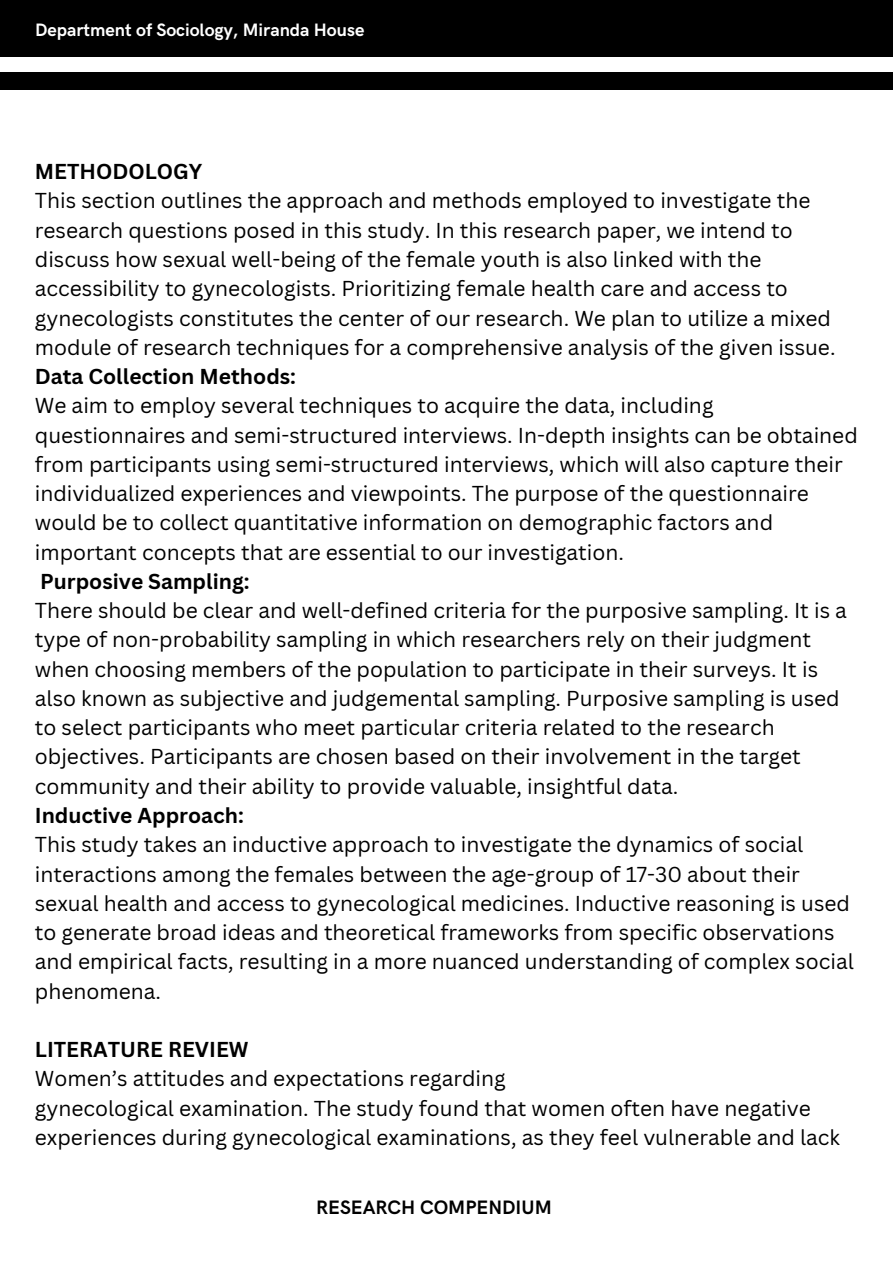
<style>
.page{position:relative;width:893px;height:1264px;background:#fff}
.page>*{position:absolute;margin:0;border:0;box-sizing:border-box;transform-origin:0 0}
.t1{font:21px/29.2px "Canva Sans";color:#000}
.t2{font:700 19.5px "HK Grotesk";color:#000}
.t3{font:700 18px "HK Grotesk";color:#fff}
.s1{font-weight:700}
</style>
<div class="page">
<div style="left:0;top:0;width:892px;height:57px;background:#000"></div>
<div style="left:0;top:72px;width:892px;height:17px;background:#000"></div>
<h2 class="t3" style="left:35px;top:20px;width:331px">Department of Sociology, Miranda House</h2>
<p class="t1" style="left:35px;top:156px;width:824px"><span class="s1">METHODOLOGY<br></span>This section outlines the approach and methods employed to investigate the research questions posed in this study. In this research paper, we intend to discuss how sexual well-being of the female youth is also linked with the accessibility to gynecologists. Prioritizing female health care and access to gynecologists constitutes the center of our research. We plan to utilize a mixed module of research techniques for a comprehensive analysis of the given issue.<br><span class="s1">Data Collection Methods:<br></span>We aim to employ several techniques to acquire the data, including questionnaires and semi-structured interviews. In-depth insights can be obtained from participants using semi-structured interviews, which will also capture their individualized experiences and viewpoints. The purpose of the questionnaire would be to collect quantitative information on demographic factors and important concepts that are essential to our investigation.<br><span class="s1">Purposive Sampling:<br></span>There should be clear and well-defined criteria for the purposive sampling. It is a type of non-probability sampling in which researchers rely on their judgment when choosing members of the population to participate in their surveys. It is also known as subjective and judgemental sampling. Purposive sampling is used to select participants who meet particular criteria related to the research objectives. Participants are chosen based on their involvement in the target community and their ability to provide valuable, insightful data.<br><span class="s1">Inductive Approach:<br></span>This study takes an inductive approach to investigate the dynamics of social interactions among the females between the age-group of 17-30 about their sexual health and access to gynecological medicines. Inductive reasoning is used to generate broad ideas and theoretical frameworks from specific observations and empirical facts, resulting in a more nuanced understanding of complex social phenomena.</p>
<h2 class="t1" style="left:35px;top:1034px;width:806px"><span class="s1">LITERATURE REVIEW<br></span>Women’s attitudes and expectations regarding<br>gynecological examination. The study found that women often have negative experiences during gynecological examinations, as they feel vulnerable and lack</h2>
<h1 class="t2" style="left:316px;top:1196px;width:237px">RESEARCH COMPENDIUM</h1>
</div>
